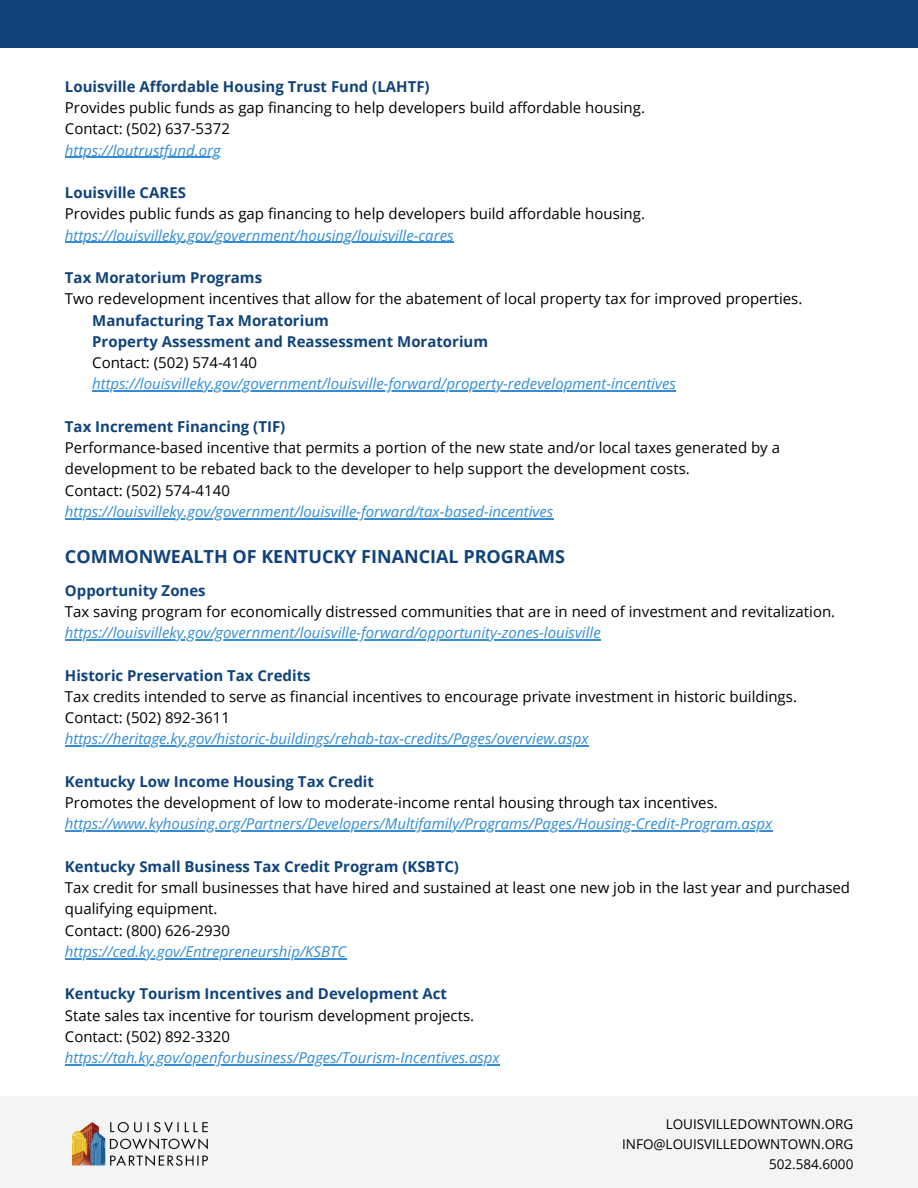
<style>
.page{position:relative;width:918px;height:1188px;background:#fff}
.page>*{position:absolute;margin:0;border:0;box-sizing:border-box;transform-origin:0 0}
.t1{font:700 18px "Open Sans";color:#11437b}
.t2{font:15px/21.3px "Open Sans";color:#000}
.t3{font:italic 15px "Open Sans";color:#338dd6}
.t4{font:700 15px/21.3px "Open Sans";color:#11437b}
.t5{font:13.5px/20.2px "Open Sans";color:#000;text-align:right}
</style>
<div class="page">
<hr style="left:65px;top:157px;width:156px;height:1px;background:#338dd6">
<hr style="left:65px;top:242px;width:389px;height:1px;background:#338dd6">
<hr style="left:92px;top:391px;width:584px;height:1px;background:#338dd6">
<hr style="left:65px;top:518px;width:488px;height:1px;background:#338dd6">
<hr style="left:65px;top:639px;width:536px;height:2px;background:#338dd6">
<hr style="left:65px;top:746px;width:524px;height:1px;background:#338dd6">
<hr style="left:65px;top:831px;width:707px;height:1px;background:#338dd6">
<hr style="left:65px;top:958px;width:281px;height:1px;background:#338dd6">
<hr style="left:65px;top:1064px;width:435px;height:2px;background:#338dd6">
<div style="left:0;top:0;width:918px;height:48px;background:#11437b"></div>
<div style="left:0;top:1096px;width:918px;height:92px;background:#f4f4f4"></div>
<img style="left:72px;top:1123px;width:135px;height:43px">
<p class="t4" style="left:65px;top:75px;width:366px">Louisville Affordable Housing Trust Fund (LAHTF)</p>
<p class="t2" style="left:65px;top:97px;width:582px">Provides public funds as gap financing to help developers build affordable housing.<br>Contact: (502) 637-5372</p>
<p class="t3" style="left:65px;top:140px;width:157px">https://loutrustfund.org</p>
<p class="t4" style="left:65px;top:182px;width:123px">Louisville CARES</p>
<p class="t2" style="left:65px;top:203px;width:582px">Provides public funds as gap financing to help developers build affordable housing.</p>
<p class="t3" style="left:65px;top:225px;width:390px">https://louisvilleky.gov/government/housing/louisville-cares</p>
<p class="t4" style="left:65px;top:267px;width:199px">Tax Moratorium Programs</p>
<p class="t2" style="left:65px;top:288px;width:739px">Two redevelopment incentives that allow for the abatement of local property tax for improved properties.</p>
<p class="t4" style="left:92px;top:309px;width:398px">Manufacturing Tax Moratorium<br>Property Assessment and Reassessment Moratorium</p>
<p class="t2" style="left:92px;top:352px;width:166px">Contact: (502) 574-4140</p>
<p class="t3" style="left:92px;top:373px;width:585px">https://louisvilleky.gov/government/louisville-forward/property-redevelopment-incentives</p>
<p class="t4" style="left:65px;top:415px;width:222px">Tax Increment Financing (TIF)</p>
<p class="t2" style="left:65px;top:437px;width:717px">Performance-based incentive that permits a portion of the new state and/or local taxes generated by a development to be rebated back to the developer to help support the development costs.<br>Contact: (502) 574-4140</p>
<p class="t3" style="left:65px;top:501px;width:490px">https://louisvilleky.gov/government/louisville-forward/tax-based-incentives</p>
<p class="t1" style="left:65px;top:544px;width:502px">COMMONWEALTH OF KENTUCKY FINANCIAL PROGRAMS</p>
<p class="t4" style="left:65px;top:579px;width:142px">Opportunity Zones</p>
<p class="t2" style="left:65px;top:600px;width:772px">Tax saving program for economically distressed communities that are in need of investment and revitalization.</p>
<p class="t3" style="left:65px;top:622px;width:537px">https://louisvilleky.gov/government/louisville-forward/opportunity-zones-louisville</p>
<p class="t4" style="left:65px;top:664px;width:247px">Historic Preservation Tax Credits</p>
<p class="t2" style="left:65px;top:685px;width:734px">Tax credits intended to serve as financial incentives to encourage private investment in historic buildings.<br>Contact: (502) 892-3611</p>
<p class="t3" style="left:65px;top:728px;width:525px">https://heritage.ky.gov/historic-buildings/rehab-tax-credits/Pages/overview.aspx</p>
<p class="t4" style="left:65px;top:770px;width:311px">Kentucky Low Income Housing Tax Credit</p>
<p class="t2" style="left:65px;top:792px;width:654px">Promotes the development of low to moderate-income rental housing through tax incentives.</p>
<p class="t3" style="left:65px;top:813px;width:709px">https://www.kyhousing.org/Partners/Developers/Multifamily/Programs/Pages/Housing-Credit-Program.aspx</p>
<p class="t4" style="left:65px;top:855px;width:396px">Kentucky Small Business Tax Credit Program (KSBTC)</p>
<p class="t2" style="left:65px;top:877px;width:787px">Tax credit for small businesses that have hired and sustained at least one new job in the last year and purchased qualifying equipment.<br>Contact: (800) 626-2930</p>
<p class="t3" style="left:65px;top:941px;width:283px">https://ced.ky.gov/Entrepreneurship/KSBTC</p>
<p class="t4" style="left:65px;top:983px;width:384px">Kentucky Tourism Incentives and Development Act</p>
<p class="t2" style="left:65px;top:1004px;width:411px">State sales tax incentive for tourism development projects.<br>Contact: (502) 892-3320</p>
<p class="t3" style="left:65px;top:1047px;width:436px">https://tah.ky.gov/openforbusiness/Pages/Tourism-Incentives.aspx</p>
<p class="t5" style="left:622px;top:1113px;width:233px">LOUISVILLEDOWNTOWN.ORG<br>INFO@LOUISVILLEDOWNTOWN.ORG<br>502.584.6000</p>
</div>
